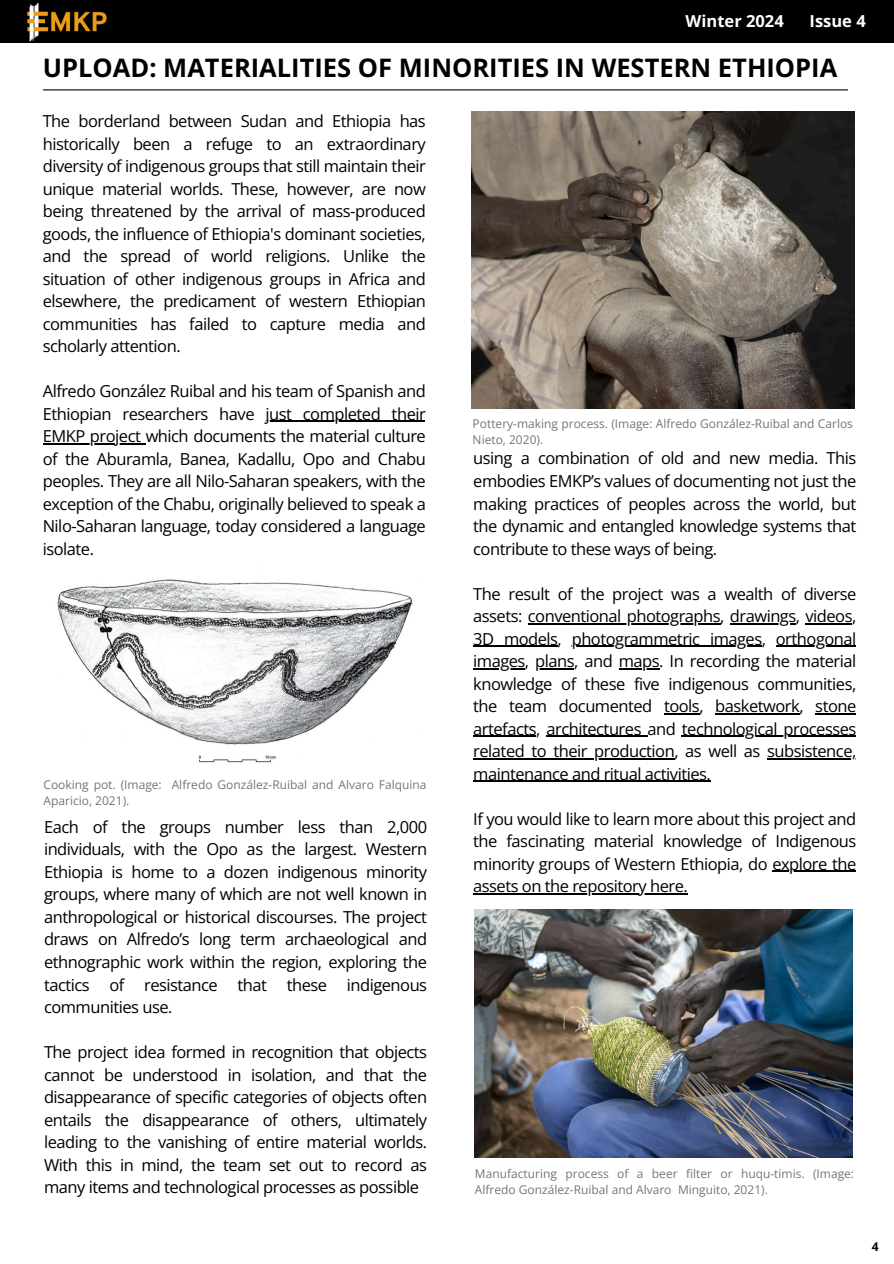
<style>
.page{position:relative;width:894px;height:1264px;background:#fff}
.page>*{position:absolute;margin:0;border:0;box-sizing:border-box;transform-origin:0 0}
.t1{font:700 25.5px "Open Sans";color:#000}
.t2{font:16.5px/22.5px "Open Sans";letter-spacing:-.03em;color:#000;text-align:justify}
.t3{font:700 16.5px "Open Sans";color:#fefefe}
.t4{font:12px/16px "Open Sans";color:#787474}
.t5{font:700 12px "Open Sans";color:#000}
</style>
<div class="page">
<img style="left:471px;top:112px;width:383px;height:297px">
<div style="left:0;top:0;width:893px;height:42px;background:#000"></div>
<img style="left:474px;top:909px;width:378px;height:248px">
<hr style="left:43px;top:89px;width:804px;height:1px;background:#000">
<img style="left:27px;top:2px;width:80px;height:40px">
<img style="left:57px;top:567px;width:362px;height:196px">
<hr style="left:265px;top:421px;width:160px;height:1px;background:#000">
<hr style="left:43px;top:443px;width:103px;height:1px;background:#000">
<hr style="left:527px;top:623px;width:193px;height:1px;background:#000">
<hr style="left:729px;top:623px;width:66px;height:1px;background:#000">
<hr style="left:805px;top:623px;width:46px;height:1px;background:#000">
<hr style="left:473px;top:645px;width:84px;height:2px;background:#000">
<hr style="left:571px;top:645px;width:190px;height:2px;background:#000">
<hr style="left:775px;top:645px;width:80px;height:2px;background:#000">
<hr style="left:473px;top:668px;width:52px;height:1px;background:#000">
<hr style="left:535px;top:668px;width:39px;height:1px;background:#000">
<hr style="left:618px;top:668px;width:41px;height:1px;background:#000">
<hr style="left:663px;top:713px;width:36px;height:1px;background:#000">
<hr style="left:715px;top:713px;width:84px;height:1px;background:#000">
<hr style="left:815px;top:713px;width:40px;height:1px;background:#000">
<hr style="left:473px;top:735px;width:63px;height:2px;background:#000">
<hr style="left:546px;top:735px;width:101px;height:2px;background:#000">
<hr style="left:681px;top:735px;width:174px;height:2px;background:#000">
<hr style="left:473px;top:758px;width:201px;height:1px;background:#000">
<hr style="left:766px;top:758px;width:89px;height:1px;background:#000">
<hr style="left:473px;top:780px;width:237px;height:2px;background:#000">
<hr style="left:772px;top:870px;width:83px;height:2px;background:#000">
<hr style="left:473px;top:893px;width:214px;height:1px;background:#000">
<h2 class="t3" style="left:685px;top:9px;width:100px">Winter 2024</h2>
<h2 class="t3" style="left:809px;top:9px;width:58px">Issue 4</h2>
<p class="t1" style="left:43px;top:50px;width:795px">UPLOAD: MATERIALITIES OF MINORITIES IN WESTERN ETHIOPIA</p>
<h3 class="t2" style="left:43px;top:109px;width:384px">The borderland between Sudan and Ethiopia has historically been a refuge to an extraordinary diversity of indigenous groups that still maintain their unique material worlds. These, however, are now being threatened by the arrival of mass-produced goods, the influence of Ethiopia's dominant societies, and the spread of world religions. Unlike the situation of other indigenous groups in Africa and elsewhere, the predicament of western Ethiopian communities has failed to capture media and scholarly attention.</h3>
<p class="t2" style="left:43px;top:379px;width:384px">Alfredo González Ruibal and his team of Spanish and<br>Ethiopian researchers have</p>
<p class="t2" style="left:265px;top:402px;width:162px">just completed their</p>
<h3 class="t2" style="left:43px;top:424px;width:384px">EMKP project which documents the material culture of the Aburamla, Banea, Kadallu, Opo and Chabu peoples. They are all Nilo-Saharan speakers, with the exception of the Chabu, originally believed to speak a Nilo-Saharan language, today considered a language isolate.</h3>
<p class="t4" style="left:44px;top:776px;width:384px">Cooking pot. (Image: Alfredo González-Ruibal and Alvaro Falquina<br>Aparicio, 2021).</p>
<p class="t2" style="left:44px;top:815px;width:384px">Each of the groups number less than 2,000 individuals, with the Opo as the largest. Western Ethiopia is home to a dozen indigenous minority groups, where many of which are not well known in anthropological or historical discourses. The project draws on Alfredo’s long term archaeological and ethnographic work within the region, exploring the tactics of resistance that these indigenous communities use.</p>
<p class="t2" style="left:44px;top:1040px;width:384px">The project idea formed in recognition that objects cannot be understood in isolation, and that the disappearance of specific categories of objects often entails the disappearance of others, ultimately leading to the vanishing of entire material worlds.<br>With this in mind, the team set out to record as many items and technological processes as possible</p>
<h1 class="t4" style="left:472px;top:415px;width:382px">Pottery-making process. (Image: Alfredo González-Ruibal and Carlos<br>Nieto, 2020).</h1>
<h3 class="t2" style="left:473px;top:447px;width:384px">using a combination of old and new media. This embodies EMKP’s values of documenting not just the making practices of peoples across the world, but the dynamic and entangled knowledge systems that contribute to these ways of being.</h3>
<p class="t2" style="left:473px;top:582px;width:384px">The result of the project was a wealth of diverse assets: conventional photographs, drawings, videos,</p>
<h3 class="t2" style="left:473px;top:627px;width:90px">3D models,</h3>
<h3 class="t2" style="left:571px;top:627px;width:196px">photogrammetric images,</h3>
<h3 class="t2" style="left:775px;top:627px;width:82px">orthogonal</h3>
<p class="t2" style="left:473px;top:649px;width:384px">images, plans, and maps. In recording the material</p>
<p class="t2" style="left:473px;top:672px;width:384px">knowledge of these five indigenous communities, the team documented tools, basketwork, stone artefacts, architectures and technological processes</p>
<p class="t2" style="left:473px;top:739px;width:384px">related to their production, as well as subsistence,</p>
<p class="t2" style="left:473px;top:762px;width:239px">maintenance and ritual activities.</p>
<p class="t2" style="left:473px;top:807px;width:384px">If you would like to learn more about this project and the fascinating material knowledge of Indigenous minority groups of Western Ethiopia, do explore the</p>
<p class="t2" style="left:473px;top:874px;width:216px">assets on the repository here.</p>
<p class="t4" style="left:475px;top:1165px;width:380px">Manufacturing process of a beer filter or huqu-timis. (Image:<br>Alfredo González-Ruibal and Alvaro Minguito, 2021).</p>
<h3 class="t5" style="left:871px;top:1238px;width:8px">4</h3>
</div>
